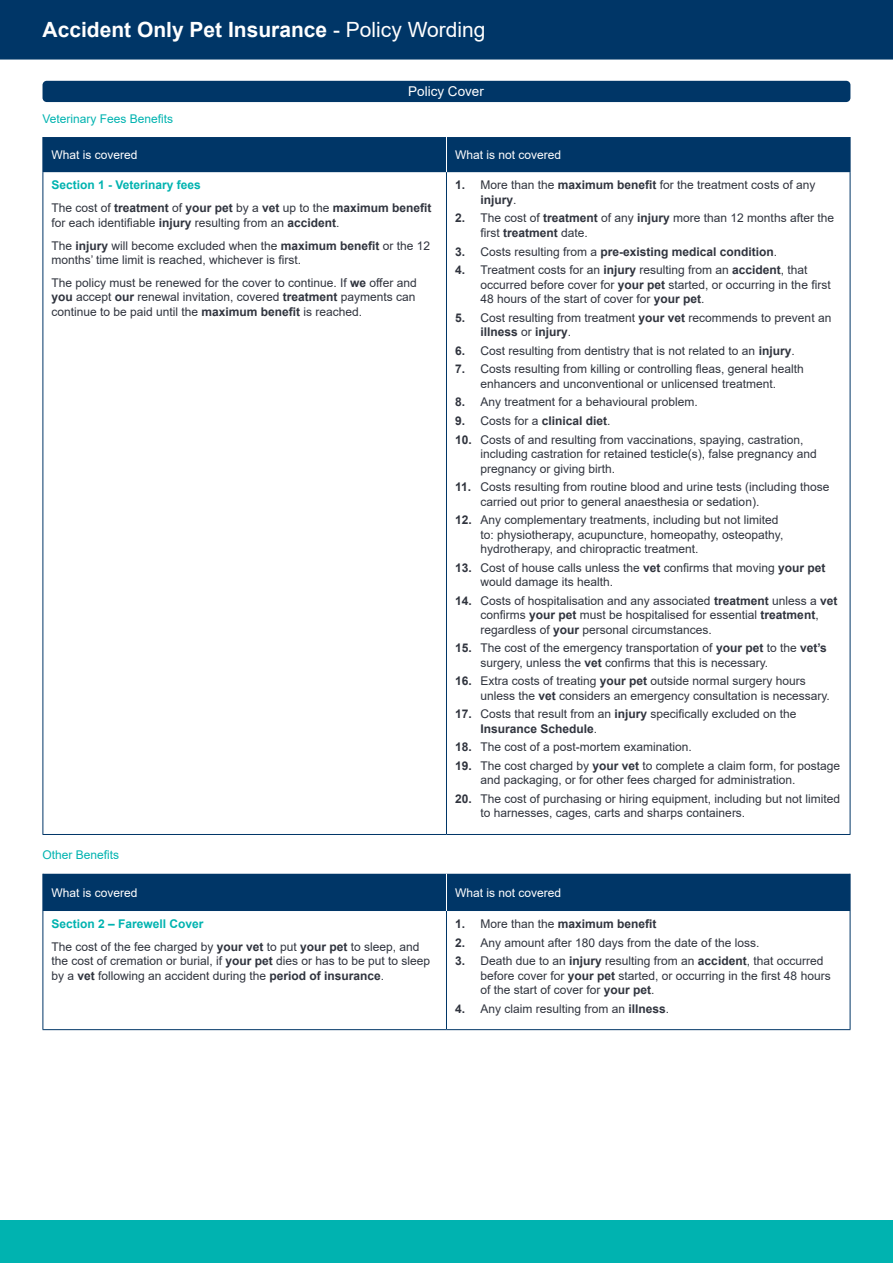
<style>
.page{position:relative;width:893px;height:1263px;background:#fff}
.page>*{position:absolute;margin:0;border:0;box-sizing:border-box;transform-origin:0 0}
.t1{font:700 21px "Arial";color:#fff}
.t2{font:13.5px "Arial";color:#fff}
.t3{font:12px/14.4px "Arial";color:#30343e}
.t4{font:700 12px "Arial";color:#30343e}
.t5{font:12px "Arial";color:#fff}
.t6{font:700 12px "Arial";color:#00b3b0}
.t7{font:12px "Arial";color:#00b3b0}
.s1{font-weight:400}
.s2{font-weight:700}
</style>
<div class="page">
<div style="left:0;top:0;width:893px;height:60px;background:#003667"></div>
<div style="left:0;top:1220px;width:893px;height:43px;background:#00b3b0"></div>
<div style="left:44px;top:137px;width:806px;height:35px;background:#003667"></div>
<hr style="left:446px;top:137px;width:1px;height:35px;background:#fff">
<hr style="left:43px;top:137px;width:1px;height:35px;background:#003667">
<hr style="left:850px;top:137px;width:1px;height:35px;background:#003667">
<hr style="left:43px;top:172px;width:1px;height:662px;background:#003667">
<hr style="left:446px;top:172px;width:1px;height:662px;background:#003667">
<hr style="left:850px;top:172px;width:1px;height:662px;background:#003667">
<hr style="left:43px;top:834px;width:403px;height:1px;background:#003667">
<hr style="left:446px;top:834px;width:404px;height:1px;background:#003667">
<div style="left:43px;top:81px;width:807px;height:21px;background:#003667;border-radius:4px"></div>
<div style="left:44px;top:874px;width:806px;height:37px;background:#003667"></div>
<hr style="left:446px;top:874px;width:1px;height:37px;background:#fff">
<hr style="left:43px;top:874px;width:1px;height:37px;background:#003667">
<hr style="left:850px;top:874px;width:1px;height:37px;background:#003667">
<hr style="left:43px;top:911px;width:1px;height:118px;background:#003667">
<hr style="left:446px;top:911px;width:1px;height:118px;background:#003667">
<hr style="left:850px;top:911px;width:1px;height:118px;background:#003667">
<hr style="left:43px;top:1029px;width:403px;height:1px;background:#003667">
<hr style="left:446px;top:1029px;width:404px;height:1px;background:#003667">
<h1 class="t1" style="left:43px;top:15px;width:445px">Accident Only Pet Insurance <span class="s1">- Policy Wording</span></h1>
<p class="t2" style="left:408px;top:82px;width:77px">Policy Cover</p>
<p class="t7" style="left:43px;top:110px;width:132px">Veterinary Fees Benefits</p>
<p class="t5" style="left:51px;top:146px;width:88px">What is covered</p>
<p class="t5" style="left:455px;top:146px;width:108px">What is not covered</p>
<p class="t6" style="left:51px;top:177px;width:151px">Section 1 - Veterinary fees</p>
<p class="t3" style="left:51px;top:201px;width:382px">The cost of <span class="s2">treatment</span> of <span class="s2">your pet</span> by a <span class="s2">vet</span> up to the <span class="s2">maximum benefit </span>for each identifiable <span class="s2">injury</span> resulting from an <span class="s2">accident</span>.</p>
<p class="t3" style="left:51px;top:238px;width:380px">The <span class="s2">injury</span> will become excluded when the <span class="s2">maximum benefit</span> or the 12 months’ time limit is reached, whichever is first.</p>
<p class="t3" style="left:51px;top:275px;width:367px;text-align:justify">The policy must be renewed for the cover to continue. If <span class="s2">we</span> offer and <span class="s2">you</span> accept <span class="s2">our</span> renewal invitation, covered <span class="s2">treatment</span> payments can continue to be paid until the <span class="s2">maximum benefit</span> is reached.</p>
<p class="t3" style="left:480px;top:178px;width:336px;text-indent:-26px"><span class="s2">1.</span> More than the <span class="s2">maximum benefit</span> for the treatment costs of any <span class="s2">injury</span>.</p>
<p class="t3" style="left:480px;top:211px;width:355px;text-indent:-26px"><span class="s2">2.</span> The cost of <span class="s2">treatment</span> of any <span class="s2">injury</span> more than 12 months after the first <span class="s2">treatment</span> date.</p>
<p class="t4" style="left:455px;top:243px;width:324px">3. <span class="s1">Costs resulting from a</span> pre-existing medical condition<span class="s1">.</span></p>
<p class="t3" style="left:480px;top:263px;width:352px;text-indent:-26px"><span class="s2">4.</span> Treatment costs for an <span class="s2">injury</span> resulting from an <span class="s2">accident</span>, that occurred before cover for <span class="s2">your pet</span> started, or occurring in the first<br>48 hours of the start of cover for <span class="s2">your pet</span>.</p>
<p class="t3" style="left:480px;top:310px;width:352px;text-indent:-26px"><span class="s2">5.</span> Cost resulting from treatment <span class="s2">your vet</span> recommends to prevent an <span class="s2">illness</span> or <span class="s2">injury</span>.</p>
<p class="t3" style="left:455px;top:343px;width:341px"><span class="s2">6.</span> Cost resulting from dentistry that is not related to an <span class="s2">injury</span>.</p>
<p class="t3" style="left:455px;top:362px;width:350px;text-align:center"><span class="s2">7.</span> Costs resulting from killing or controlling fleas, general health enhancers and unconventional or unlicensed treatment.</p>
<p class="t3" style="left:455px;top:395px;width:244px"><span class="s2">8.</span> Any treatment for a behavioural problem.</p>
<p class="t4" style="left:455px;top:412px;width:157px">9. <span class="s1">Costs for a</span> clinical diet<span class="s1">.</span></p>
<p class="t3" style="left:480px;top:432px;width:338px;text-indent:-26px"><span class="s2">10.</span> Costs of and resulting from vaccinations, spaying, castration, including castration for retained testicle(s), false pregnancy and pregnancy or giving birth.</p>
<p class="t3" style="left:480px;top:480px;width:350px;text-indent:-26px"><span class="s2">11.</span> Costs resulting from routine blood and urine tests (including those carried out prior to general anaesthesia or sedation).</p>
<p class="t3" style="left:480px;top:513px;width:304px;text-indent:-26px"><span class="s2">12.</span> Any complementary treatments, including but not limited to: physiotherapy, acupuncture, homeopathy, osteopathy, hydrotherapy, and chiropractic treatment.</p>
<p class="t3" style="left:480px;top:560px;width:346px;text-indent:-26px"><span class="s2">13.</span> Cost of house calls unless the <span class="s2">vet</span> confirms that moving <span class="s2">your pet </span>would damage its health.</p>
<p class="t3" style="left:480px;top:593px;width:358px;text-indent:-26px"><span class="s2">14.</span> Costs of hospitalisation and any associated <span class="s2">treatment</span> unless a <span class="s2">vet </span>confirms <span class="s2">your pet</span> must be hospitalised for essential <span class="s2">treatment</span>, regardless of <span class="s2">your</span> personal circumstances.</p>
<p class="t3" style="left:480px;top:641px;width:348px;text-indent:-26px"><span class="s2">15.</span> The cost of the emergency transportation of <span class="s2">your pet</span> to the <span class="s2">vet’s </span>surgery, unless the <span class="s2">vet</span> confirms that this is necessary.</p>
<p class="t3" style="left:480px;top:674px;width:351px;text-indent:-26px"><span class="s2">16.</span> Extra costs of treating <span class="s2">your pet</span> outside normal surgery hours unless the <span class="s2">vet</span> considers an emergency consultation is necessary.</p>
<p class="t3" style="left:480px;top:707px;width:318px;text-indent:-26px"><span class="s2">17.</span> Costs that result from an <span class="s2">injury</span> specifically excluded on the<br><span class="s2">Insurance Schedule</span>.</p>
<p class="t3" style="left:455px;top:740px;width:238px"><span class="s2">18.</span> The cost of a post-mortem examination.</p>
<p class="t3" style="left:480px;top:758px;width:361px;text-indent:-26px"><span class="s2">19.</span> The cost charged by <span class="s2">your vet</span> to complete a claim form, for postage and packaging, or for other fees charged for administration.</p>
<p class="t3" style="left:480px;top:791px;width:361px;text-indent:-26px"><span class="s2">20.</span> The cost of purchasing or hiring equipment, including but not limited to harnesses, cages, carts and sharps containers.</p>
<p class="t7" style="left:43px;top:847px;width:78px">Other Benefits</p>
<p class="t5" style="left:51px;top:884px;width:88px">What is covered</p>
<p class="t5" style="left:455px;top:884px;width:108px">What is not covered</p>
<p class="t6" style="left:51px;top:915px;width:154px">Section 2 – Farewell Cover</p>
<p class="t3" style="left:51px;top:939px;width:380px">The cost of the fee charged by <span class="s2">your vet</span> to put <span class="s2">your pet</span> to sleep, and the cost of cremation or burial, if <span class="s2">your pet</span> dies or has to be put to sleep by a <span class="s2">vet</span> following an accident during the <span class="s2">period of insurance</span>.</p>
<p class="t4" style="left:455px;top:915px;width:203px">1. <span class="s1">More than the</span> maximum benefit</p>
<p class="t3" style="left:455px;top:935px;width:306px"><span class="s2">2.</span> Any amount after 180 days from the date of the loss.</p>
<p class="t3" style="left:480px;top:954px;width:352px;text-indent:-26px"><span class="s2">3.</span> Death due to an <span class="s2">injury</span> resulting from an <span class="s2">accident</span>, that occurred before cover for <span class="s2">your pet</span> started, or occurring in the first 48 hours of the start of cover for <span class="s2">your pet</span>.</p>
<p class="t3" style="left:455px;top:1001px;width:216px"><span class="s2">4.</span> Any claim resulting from an <span class="s2">illness</span>.</p>
</div>
